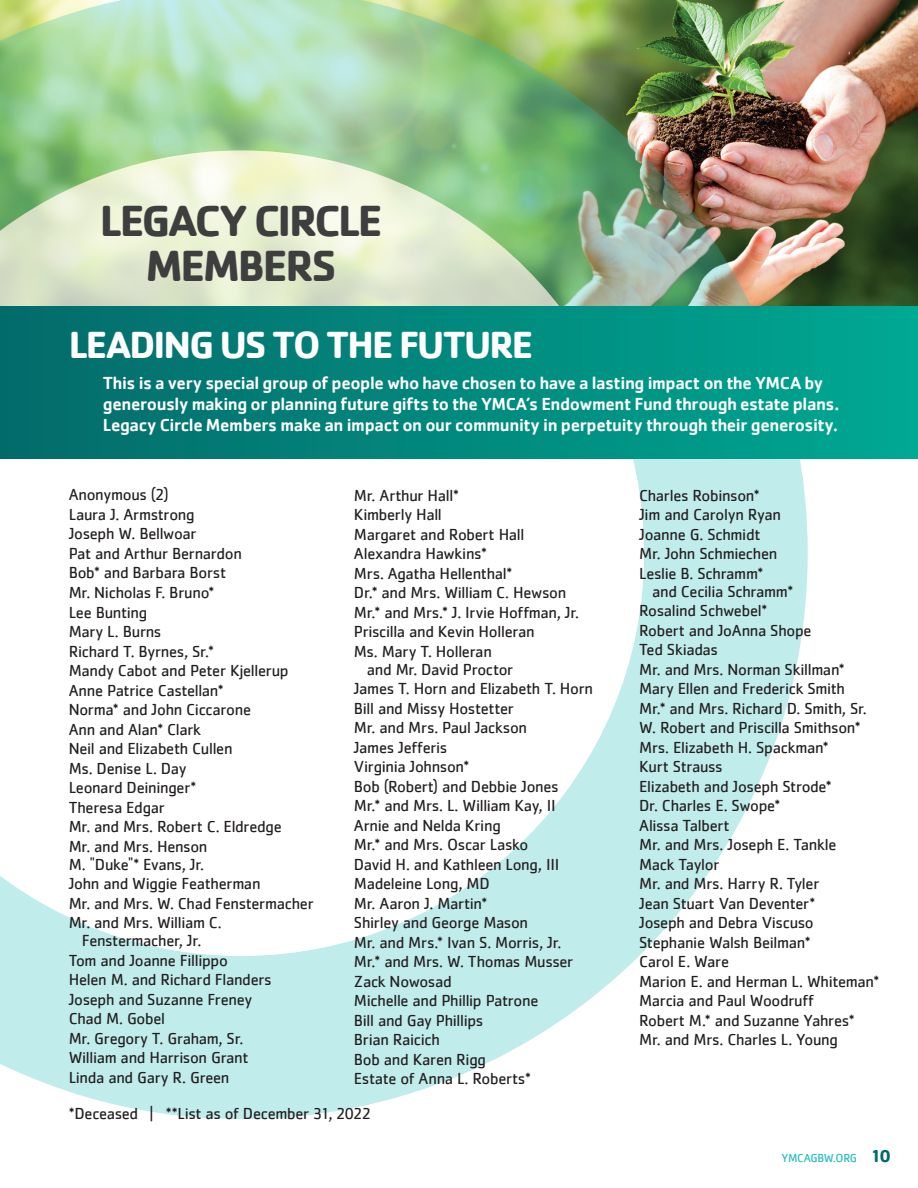
<style>
.page{position:relative;width:918px;height:1188px;background:#fff}
.page>*{position:absolute;margin:0;border:0;box-sizing:border-box;transform-origin:0 0}
.t1{font:700 45px/45px "Cachet";letter-spacing:-.05em;color:#3e3e3f;text-align:center}
.t2{font:700 39px "Cachet";letter-spacing:-.045em;color:#fff}
.t3{font:500 18px/21px "Cachet";letter-spacing:-.02em;color:#fff}
.t4{font:16.5px/19.5px "Cachet";letter-spacing:-.02em;color:#231f20}
.t5{font:12px "Cachet";letter-spacing:-.03em;color:#21bdbd}
.s1{font-weight:700;font-size:18px;color:#016a69}
</style>
<div class="page">
<img style="left:808px;top:0;width:110px;height:306px">
<img style="left:0;top:0;width:808px;height:1119px">
<svg style="left:0;top:150px;width:644px;height:806px"></svg>
<div style="left:0;top:306px;width:918px;height:152px;background:linear-gradient(to right,#046a6a,#00a892)"></div>
<h1 class="t1" style="left:100px;top:197px;width:284px">LEGACY CIRCLE<br>MEMBERS</h1>
<h2 class="t2" style="left:69px;top:319px;width:466px">LEADING US TO THE FUTURE</h2>
<p class="t3" style="left:103px;top:372px;width:738px">This is a very special group of people who have chosen to have a lasting impact on the YMCA by generously making or planning future gifts to the YMCA’s Endowment Fund through estate plans.<br>Legacy Circle Members make an impact on our community in perpetuity through their generosity.</p>
<p class="t4" style="left:69px;top:485px;width:221px">Anonymous (2)<br>Laura J. Armstrong<br>Joseph W. Bellwoar<br>Pat and Arthur Bernardon<br>Bob* and Barbara Borst<br>Mr. Nicholas F. Bruno*<br>Lee Bunting<br>Mary L. Burns<br>Richard T. Byrnes, Sr.*<br>Mandy Cabot and Peter Kjellerup<br>Anne Patrice Castellan*<br>Norma* and John Ciccarone<br>Ann and Alan* Clark<br>Neil and Elizabeth Cullen<br>Ms. Denise L. Day<br>Leonard Deininger*<br>Theresa Edgar<br>Mr. and Mrs. Robert C. Eldredge<br>Mr. and Mrs. Henson</p>
<p class="t4" style="left:69px;top:854px;width:247px">M. "Duke"* Evans, Jr.<br>John and Wiggie Featherman<br>Mr. and Mrs. W. Chad Fenstermacher<br>Mr. and Mrs. William C.</p>
<p class="t4" style="left:69px;top:930px;width:205px;text-indent:13px">Fenstermacher, Jr.<br>Tom and Joanne Fillippo<br>Helen M. and Richard Flanders<br>Joseph and Suzanne Freney<br>Chad M. Gobel<br>Mr. Gregory T. Graham, Sr.<br>William and Harrison Grant<br>Linda and Gary R. Green</p>
<p class="t4" style="left:354px;top:485px;width:227px">Mr. Arthur Hall*<br>Kimberly Hall<br>Margaret and Robert Hall<br>Alexandra Hawkins*<br>Mrs. Agatha Hellenthal*<br>Dr.* and Mrs. William C. Hewson<br>Mr.* and Mrs.* J. Irvie Hoffman, Jr.<br>Priscilla and Kevin Holleran<br>Ms. Mary T. Holleran</p>
<p class="t4" style="left:354px;top:659px;width:241px;text-indent:13px">and Mr. David Proctor<br>James T. Horn and Elizabeth T. Horn<br>Bill and Missy Hostetter<br>Mr. and Mrs. Paul Jackson<br>James Jefferis<br>Virginia Johnson*<br>Bob (Robert) and Debbie Jones<br>Mr.* and Mrs. L. William Kay, II<br>Arnie and Nelda Kring<br>Mr.* and Mrs. Oscar Lasko<br>David H. and Kathleen Long, III<br>Madeleine Long, MD<br>Mr. Aaron J. Martin*<br>Shirley and George Mason<br>Mr. and Mrs.* Ivan S. Morris, Jr.<br>Mr.* and Mrs. W. Thomas Musser<br>Zack Nowosad<br>Michelle and Phillip Patrone<br>Bill and Gay Phillips<br>Brian Raicich<br>Bob and Karen Rigg<br>Estate of Anna L. Roberts*</p>
<p class="t4" style="left:69px;top:1104px;width:304px">*Deceased | **List as of December 31, 2022</p>
<p class="t4" style="left:639px;top:485px;width:143px">Charles Robinson*<br>Jim and Carolyn Ryan<br>Joanne G. Schmidt<br>Mr. John Schmiechen<br>Leslie B. Schramm*</p>
<p class="t4" style="left:639px;top:581px;width:242px;text-indent:13px">and Cecilia Schramm*<br>Rosalind Schwebel*<br>Robert and JoAnna Shope<br>Ted Skiadas<br>Mr. and Mrs. Norman Skillman*<br>Mary Ellen and Frederick Smith<br>Mr.* and Mrs. Richard D. Smith, Sr.<br>W. Robert and Priscilla Smithson*<br>Mrs. Elizabeth H. Spackman*<br>Kurt Strauss<br>Elizabeth and Joseph Strode*<br>Dr. Charles E. Swope*<br>Alissa Talbert<br>Mr. and Mrs. Joseph E. Tankle<br>Mack Taylor<br>Mr. and Mrs. Harry R. Tyler<br>Jean Stuart Van Deventer*<br>Joseph and Debra Viscuso<br>Stephanie Walsh Beilman*<br>Carol E. Ware<br>Marion E. and Herman L. Whiteman*<br>Marcia and Paul Woodruff<br>Robert M.* and Suzanne Yahres*<br>Mr. and Mrs. Charles L. Young</p>
<p class="t5" style="left:782px;top:1151px;width:111px">YMCAGBW.ORG <span class="s1">10</span></p>
</div>
